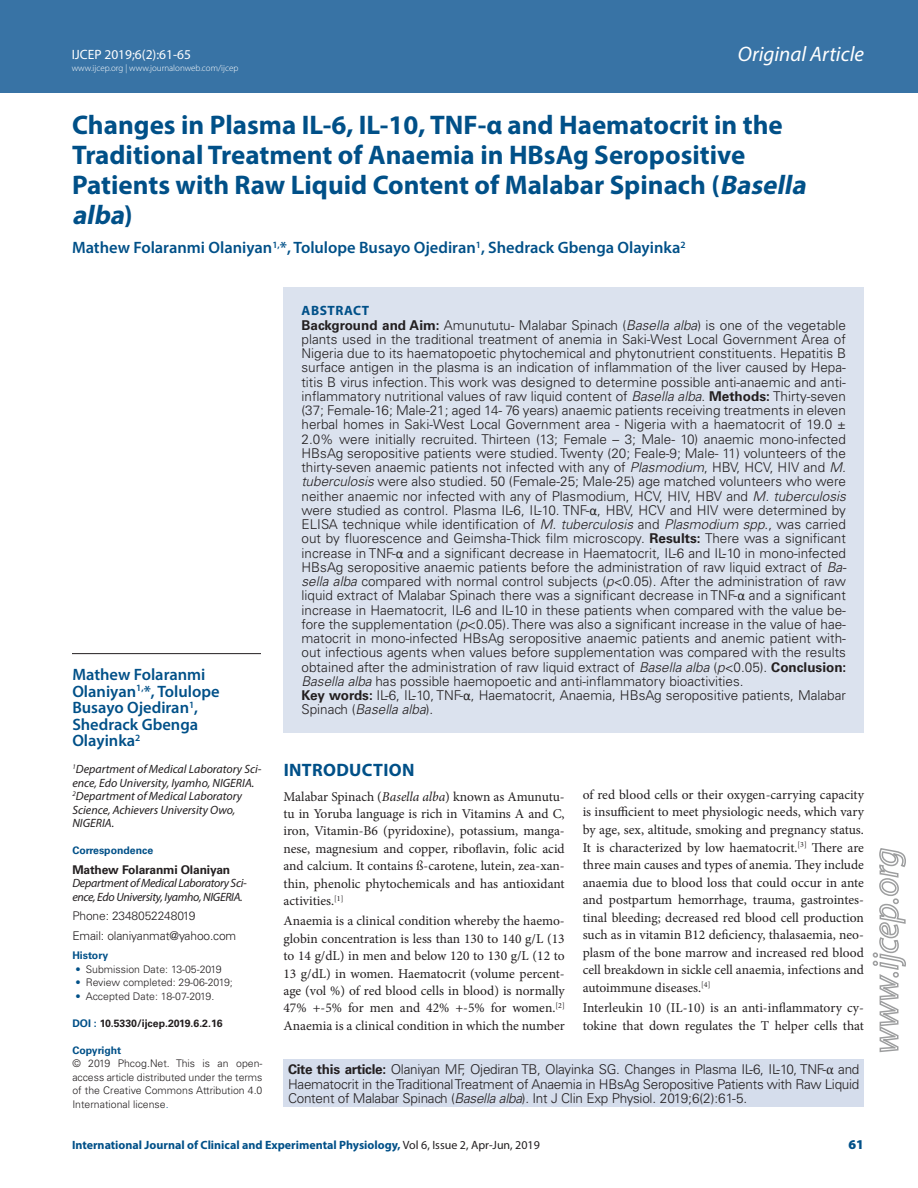
<style>
.page{position:relative;width:918px;height:1188px;background:#fff}
.page>*{position:absolute;margin:0;border:0;box-sizing:border-box;transform-origin:0 0}
.CT{font:700 27px/30px "Myriad Pro";color:#005088}
.t1{font:italic 21px "Myriad Pro";color:#fff}
._1_HD{font:700 18px "Myriad Pro";letter-spacing:.02em;color:#005088}
.CA{font:600 16.5px/16.5px "Myriad Pro";color:#005088}
.ABS_TXT{font:300 13.5px/14.2px "Univers LT Std";color:#231f20;text-align:justify}
.TXT{font:13.5px/17.4px "Minion Pro";color:#231f20;text-align:justify}
.t2{font:13.5px "Myriad Pro";color:#fff}
.ABS_HD{font:700 13.5px "Myriad Pro";letter-spacing:.04em;color:#005088}
.RRH{font:900 13.5px "Myriad Pro";color:#005088}
.CA_Aff{font:italic 12px/13.5px "Myriad Pro";color:#231f20}
.RRH-2{font:700 12px "Myriad Pro";color:#005088}
.CA_Aff-2{font:italic 12px/13.5px "Myriad Pro";letter-spacing:-.025em;color:#231f20}
.ABS_TXT-2{font:300 12px "Univers LT Std";letter-spacing:-.01em;color:#231f20}
.ABS_TXT-3{font:700 12px "Univers LT Std";letter-spacing:-.01em;color:#231f20}
.ABS_AU_ADD{font:300 10.5px/13.5px "Univers LT Std";color:#231f20;text-align:justify}
.ABS_AU_ADD-2{font:700 10.5px "Univers LT Std";color:#231f20}
.CA_Aff-3{font:700 10.5px "Univers LT Std";color:#005088}
.ABS_AU_ADD-3{font:700 10.5px "Univers LT Std";color:#005088}
.ABS_TXT-4{font:700 10.5px "Univers LT Std";color:#005088}
.t3{font:300 9px "Myriad Pro";color:#fff}
.s1{font-style:italic}
.s2{font-weight:700}
.s3{font-family:"Calibri";font-weight:400}
.s4{color:#005088}
.s5{font-family:"Cambria";font-weight:400}
.s6{font-weight:400;color:#231f20}
</style>
<div class="page">
<div style="left:0;top:0;width:918px;height:92px;background:#3873a5"></div>
<svg style="left:872px;top:848px;width:34px;height:205px"></svg>
<hr style="left:72px;top:653px;width:189px;height:1px;background:#231f20">
<div style="left:284px;top:1059px;width:580px;height:48px;background:#d5ddec"></div>
<div style="left:284px;top:287px;width:580px;height:445px;background:#dbe2ee"></div>
<p class="t2" style="left:72px;top:46px;width:121px">IJCEP 2019;6(2):61-65</p>
<p class="t3" style="left:72px;top:62px;width:168px">www.ijcep.org | www.journalonweb.com/ijcep</p>
<h2 class="t1" style="left:738px;top:41px;width:128px">Original Article</h2>
<p class="CT" style="left:72px;top:109px;width:741px">Changes in Plasma IL-6, IL-10, TNF-α and Haematocrit in the Traditional Treatment of Anaemia in HBsAg Seropositive Patients with Raw Liquid Content of Malabar Spinach (<span class="s1">Basella alba</span>)</p>
<p class="CA" style="left:72px;top:239px;width:615px">Mathew Folaranmi Olaniyan<sup>1,</sup>*, Tolulope Busayo Ojediran<sup>1</sup>, Shedrack Gbenga Olayinka<sup>2</sup></p>
<p class="ABS_HD" style="left:302px;top:302px;width:69px">ABSTRACT</p>
<p class="ABS_TXT" style="left:302px;top:318px;width:547px"><span class="s2">Background and Aim:</span> Amunututu- Malabar Spinach (<span class="s1">Basella alba</span>) is one of the vegetable plants used in the traditional treatment of anemia in Saki-West Local Government Area of Nigeria due to its haematopoetic phytochemical and phytonutrient constituents. Hepatitis B surface antigen in the plasma is an indication of inflammation of the liver caused by Hepa&shy;titis B virus infection. This work was designed to determine possible anti-anaemic and anti&shy;inflammatory nutritional values of raw liquid content of <span class="s1">Basella alba</span>. <span class="s2">Methods:</span> Thirty-seven (37; Female-16; Male-21; aged 14- 76 years) anaemic patients receiving treatments in eleven herbal homes in Saki-West Local Government area - Nigeria with a haematocrit of 19.0 ± 2.0% were initially recruited. Thirteen (13; Female – 3; Male- 10) anaemic mono-infected HBsAg seropositive patients were studied. Twenty (20; Feale-9; Male- 11) volunteers of the thirty-seven anaemic patients not infected with any of <span class="s1">Plasmodium</span>, HBV, HCV, HIV and <span class="s1">M. tuberculosis</span> were also studied. 50 (Female-25; Male-25) age matched volunteers who were neither anaemic nor infected with any of Plasmodium, HCV, HIV, HBV and <span class="s1">M. tuberculosis </span>were studied as control. Plasma IL-6, IL-10. TNF-<span class="s3">α</span>, HBV, HCV and HIV were determined by ELISA technique while identification of <span class="s1">M. tuberculosis</span> and <span class="s1">Plasmodium spp</span>., was carried out by fluorescence and Geimsha-Thick film microscopy. <span class="s2">Results:</span> There was a significant increase in TNF-<span class="s3">α</span> and a significant decrease in Haematocrit, IL-6 and IL-10 in mono-infected HBsAg seropositive anaemic patients before the administration of raw liquid extract of <span class="s1">Ba&shy;sella alba</span> compared with normal control subjects (<span class="s1">p</span>&lt;0.05). After the administration of raw liquid extract of Malabar Spinach there was a significant decrease in TNF-<span class="s3">α</span> and a significant increase in Haematocrit, IL-6 and IL-10 in these patients when compared with the value be&shy;fore the supplementation (<span class="s1">p</span>&lt;0.05). There was also a significant increase in the value of hae&shy;matocrit in mono-infected HBsAg seropositive anaemic patients and anemic patient with&shy;out infectious agents when values before supplementation was compared with the results obtained after the administration of raw liquid extract of <span class="s1">Basella alba</span> (<span class="s1">p</span>&lt;0.05). <span class="s2">Conclusion:<br></span><span class="s1">Basella alba</span> has possible haemopoetic and anti-inflammatory bioactivities.</p>
<p class="ABS_TXT" style="left:302px;top:688px;width:546px"><span class="s2">Key words:</span> IL-6, IL-10, TNF-<span class="s3">α</span>, Haematocrit, Anaemia, HBsAg seropositive patients, Malabar<br>Spinach (<span class="s1">Basella alba</span>).</p>
<p class="CA" style="left:72px;top:666px;width:149px">Mathew Folaranmi<br>Olaniyan<sup>1,</sup>*, Tolulope<br>Busayo Ojediran<sup>1</sup>,<br>Shedrack Gbenga<br>Olayinka<sup>2</sup></p>
<p class="CA_Aff" style="left:72px;top:762px;width:191px"><sup>1</sup>Department of Medical Laboratory Sci&shy;ence, Edo University, Iyamho, NIGERIA.</p>
<p class="CA_Aff" style="left:72px;top:789px;width:171px"><sup>2</sup>Department of Medical Laboratory<br>Science, Achievers University Owo,<br>NIGERIA.</p>
<p class="CA_Aff-3" style="left:72px;top:844px;width:82px">Correspondence</p>
<p class="ABS_TXT-3" style="left:72px;top:862px;width:159px">Mathew Folaranmi Olaniyan</p>
<p class="CA_Aff-2" style="left:72px;top:876px;width:176px">Department of Medical Laboratory Sci&shy;ence, Edo University, Iyamho, NIGERIA.</p>
<p class="ABS_TXT-2" style="left:72px;top:909px;width:125px">Phone: 2348052248019</p>
<p class="ABS_TXT-2" style="left:72px;top:928px;width:165px">Email: olaniyanmat@yahoo.com</p>
<p class="ABS_TXT-4" style="left:72px;top:949px;width:37px">History</p>
<p class="ABS_AU_ADD" style="left:75px;top:962px;width:148px"><span class="s4">•</span> Submission Date: 13-05-2019</p>
<p class="ABS_AU_ADD" style="left:75px;top:976px;width:159px"><span class="s4">•</span> Review completed: 29-06-2019;</p>
<p class="ABS_AU_ADD" style="left:75px;top:989px;width:140px"><span class="s4">•</span> Accepted Date: 18-07-2019.</p>
<p class="ABS_AU_ADD-2" style="left:72px;top:1017px;width:152px"><span class="s4">DOI :</span> 10.5330/ijcep.2019.6.2.16</p>
<p class="ABS_AU_ADD-3" style="left:72px;top:1044px;width:50px">Copyright</p>
<p class="ABS_AU_ADD" style="left:72px;top:1057px;width:192px">© 2019 Phcog.Net. This is an open&shy;access article distributed under the terms of the Creative Commons Attribution 4.0<br>International license<span class="s4">.</span></p>
<p class="ABS_TXT" style="left:288px;top:1063px;width:573px"><span class="s2">Cite this article:</span> Olaniyan MF, Ojediran TB, Olayinka SG. Changes in Plasma IL-6, IL-10, TNF-<span class="s5">α</span> and Haematocrit in the Traditional Treatment of Anaemia in HBsAg Seropositive Patients with Raw Liquid Content of Malabar Spinach (<span class="s1">Basella alba</span>). Int J Clin Exp Physiol. 2019;6(2):61-5.</p>
<p class="_1_HD" style="left:284px;top:758px;width:132px">INTRODUCTION</p>
<p class="TXT" style="left:284px;top:788px;width:283px">Malabar Spinach (<span class="s1">Basella alba</span>) known as Amunutu&shy;tu in Yoruba language is rich in Vitamins A and C, iron, Vitamin-B6 (pyridoxine), potassium, manga&shy;nese, magnesium and copper, riboflavin, folic acid and calcium. It contains ß-carotene, lutein, zea-xan&shy;thin, phenolic phytochemicals and has antioxidant activities.<sup>[1]</sup></p>
<p class="TXT" style="left:284px;top:912px;width:283px">Anaemia is a clinical condition whereby the haemo&shy;globin concentration is less than 130 to 140 g/L (13 to 14 g/dL) in men and below 120 to 130 g/L (12 to 13 g/dL) in women. Haematocrit (volume percent&shy;age (vol %) of red blood cells in blood) is normally 47% +-5% for men and 42% +-5% for women.<sup>[2] </sup>Anaemia is a clinical condition in which the number</p>
<p class="TXT" style="left:583px;top:786px;width:283px">of red blood cells or their oxygen-carrying capacity is insufficient to meet physiologic needs, which vary by age, sex, altitude, smoking and pregnancy status.<br>It is characterized by low haematocrit.<sup>[3]</sup> There are three main causes and types of anemia. They include anaemia due to blood loss that could occur in ante and postpartum hemorrhage, trauma, gastrointes&shy;tinal bleeding; decreased red blood cell production such as in vitamin B12 deficiency, thalasaemia, neo&shy;plasm of the bone marrow and increased red blood cell breakdown in sickle cell anaemia, infections and autoimmune diseases.<sup>[4]</sup></p>
<p class="TXT" style="left:583px;top:999px;width:283px">Interleukin 10 (IL-10) is an anti-inflammatory cy&shy;tokine that down regulates the T helper cells that</p>
<p class="RRH-2" style="left:72px;top:1137px;width:469px">International Journal of Clinical and Experimental Physiology, <span class="s6">Vol 6, Issue 2, Apr-Jun, 2019</span></p>
<p class="RRH" style="left:849px;top:1136px;width:17px">61</p>
</div>
